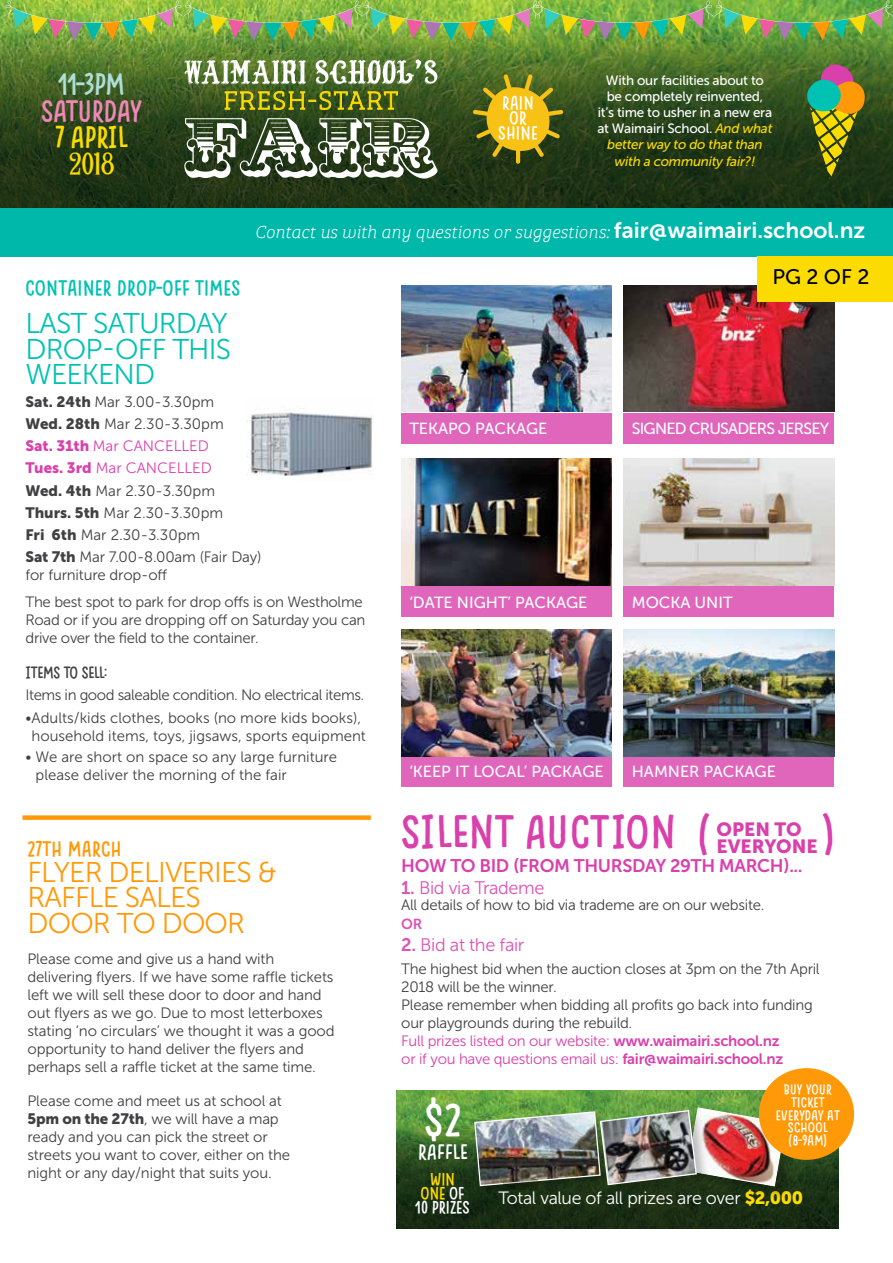
<style>
.page{position:relative;width:893px;height:1263px;background:#fff}
.page>*{position:absolute;margin:0;border:0;box-sizing:border-box;transform-origin:0 0}
.t1{font:45.3px "Something Looks Natural";color:#d940ab}
.t2{font:44.7px "Something Looks Natural";color:#fff}
.t3{font:29.55px "Something Looks Natural";letter-spacing:-.025em;color:#f287b7}
.t4{font:29.55px "Something Looks Natural";color:#b0ded8}
.t5{font:29.55px "Something Looks Natural";letter-spacing:-.025em;color:#fcdb00}
.t6{font:29.55px "Rumble Brave";color:#fcdb00}
.t7{font:28.5px/25.5px "Museo Sans 300";letter-spacing:-.03em;color:#ff9908}
.t8{font:28.5px/25.5px "Museo Sans 300";letter-spacing:-.03em;color:#00c2b3;text-align:justify}
.t9{font:21px "Something Looks Natural";color:#00c2b3}
.t10{font:21px "Something Looks Natural";color:#ff9908}
.t11{font:21px "Something Looks Natural";color:#fff}
.t12{font:21px "Museo Sans 500";color:#000}
.t13{font:19.05px "Museo Sans 900";color:#d940ab}
.t14{font:18.3px/14.9px "Something Looks Natural";color:#fff;text-align:center}
.t15{font:18.15px "Museo Sans 700";letter-spacing:-.02em;color:#d940ab}
.t16{font:18.15px "Museo Sans 300";letter-spacing:-.02em;color:#dd53b3}
.t17{font:italic 18px "Bree Serif Th";letter-spacing:-.005em;color:#fff}
.t18{font:17.7px "Museo Sans 300";letter-spacing:-.02em;color:#fff}
.t19{font:17.1px/14.2px "Something Looks Natural";letter-spacing:-.02em;color:#fff;text-align:center}
.t20{font:16.35px "Something Looks Natural";letter-spacing:-.03em;color:#414042}
.t21{font:16.05px "Museo Sans 500";color:#fff}
.t22{font:16.05px "Museo Sans 500";letter-spacing:-.05em;color:#fff}
.t23{font:15px/18px "Museo Sans 300";letter-spacing:-.01em;color:#414042}
.t24{font:15px "Museo Sans 300";letter-spacing:-.03em;color:#414042}
.t25{font:14.55px "Museo Sans 700";color:#dd53b3}
.t26{font:13.8px/12.8px "Something Looks Natural";color:#fff;text-align:center}
.t27{font:13.5px/16.2px "Museo Sans 500";letter-spacing:-.02em;color:#fff;text-align:center}
.s1{font-style:italic;color:#fcdb00}
.s2{font-family:"Museo Sans 700";font-style:normal;font-size:22.5px}
.s3{font-family:"Museo Sans 900"}
.s4{font-family:"Museo Sans 900";color:#d940ab}
.s5{color:#d940ab}
.s6{font-family:"Museo Sans 700"}
.s7{font-family:"Museo Sans 700";color:#d940ab}
.s8{color:#fcdb00}
.s9{font-family:"Museo Sans 900";color:#fcdb00}
</style>
<div class="page">
<svg style="left:0;top:27px;width:893px;height:181px;background:#344f1e"></svg>
<svg style="left:806px;top:64px;width:59px;height:115px;background:#69742f"></svg>
<svg style="left:184px;top:118px;width:253px;height:61px"></svg>
<svg style="left:225px;top:91px;width:173px;height:19px;background:#777f14"></svg>
<svg style="left:184px;top:59px;width:253px;height:25px"></svg>
<svg style="left:516px;top:116px;width:4px;height:48px"></svg>
<svg style="left:473px;top:74px;width:90px;height:83px;background:#978919"></svg>
<div style="left:0;top:208px;width:893px;height:49px;background:#00b8aa"></div>
<img style="left:4px;top:0;width:889px;height:41px">
<div style="left:401px;top:413px;width:211px;height:30px;background:#e066bc"></div>
<img style="left:401px;top:285px;width:211px;height:127px">
<div style="left:624px;top:413px;width:210px;height:30px;background:#e066bc"></div>
<img style="left:624px;top:285px;width:210px;height:127px">
<div style="left:401px;top:587px;width:211px;height:30px;background:#e066bc"></div>
<img style="left:401px;top:459px;width:211px;height:127px">
<div style="left:624px;top:587px;width:210px;height:30px;background:#e066bc"></div>
<img style="left:624px;top:459px;width:210px;height:127px">
<div style="left:401px;top:756px;width:211px;height:30px;background:#e066bc"></div>
<img style="left:401px;top:629px;width:211px;height:127px">
<div style="left:624px;top:756px;width:210px;height:30px;background:#e066bc"></div>
<img style="left:624px;top:629px;width:210px;height:127px">
<img style="left:248px;top:412px;width:125px;height:64px">
<div style="left:22px;top:815px;width:349px;height:5px;background:#ff9908"></div>
<img style="left:396px;top:1091px;width:369px;height:33px">
<svg style="left:396px;top:1124px;width:443px;height:105px;background:#1e3717"></svg>
<div style="left:474px;top:1111px;width:135px;height:84px;background:#1b3115"></div>
<div style="left:503px;top:1180px;width:35px;height:10px;background:#15260f"></div>
<div style="left:688px;top:1108px;width:111px;height:92px;background:#000;opacity:.25"></div>
<div style="left:599px;top:1109px;width:111px;height:90px;background:#1d3115"></div>
<img style="left:473px;top:1107px;width:313px;height:80px">
<div style="left:759px;top:1068px;width:95px;height:92px;background:#ff9908;border-radius:50%"></div>
<div style="left:758px;top:257px;width:135px;height:45px;background:#fcdb00"></div>
<h3 class="t4" style="left:58px;top:66px;width:69px">11-3PM</h3>
<h3 class="t3" style="left:41px;top:93px;width:103px">SATURDAY</h3>
<h3 class="t5" style="left:55px;top:119px;width:74px">7 APRIL</h3>
<h3 class="t6" style="left:69px;top:146px;width:48px">2018</h3>
<p class="t14" style="left:498px;top:95px;width:41px">RAIN<br>OR<br>SHINE</p>
<p class="t27" style="left:597px;top:72px;width:177px">With our facilities about to be completely reinvented, it’s time to usher in a new era at Waimairi School. <span class="s1">And what better way to do that than with a community fair?!</span></p>
<p class="t17" style="left:255px;top:219px;width:612px">Contact us with any questions or suggestions: <span class="s2">fair@waimairi.school.nz</span></p>
<h3 class="t9" style="left:26px;top:275px;width:217px">CONTAINER DROP-OFF TIMES</h3>
<h3 class="t8" style="left:26px;top:311px;width:207px">LAST SATURDAY DROP-OFF THIS WEEKEND</h3>
<p class="t23" style="left:26px;top:391px;width:238px;line-height:22.2px"><span class="s3">Sat. 24th</span> Mar 3.00-3.30pm<br><span class="s3">Wed. 28th</span> Mar 2.30-3.30pm<br><span class="s4">Sat. 31th</span> <span class="s5">Mar CANCELLED<br></span><span class="s4">Tues. 3rd</span> <span class="s5">Mar CANCELLED<br></span><span class="s3">Wed. 4th</span> Mar 2.30-3.30pm<br><span class="s3">Thurs. 5th</span> Mar 2.30-3.30pm<br><span class="s3">Fri 6th</span> Mar 2.30-3.30pm<br><span class="s3">Sat 7th</span> Mar 7.00-8.00am (Fair Day)</p>
<p class="t23" style="left:26px;top:562px;width:339px;line-height:26.5px">for furniture drop-off<br>The best spot to park for drop offs is on Westholme</p>
<p class="t23" style="left:26px;top:611px;width:341px">Road or if you are dropping off on Saturday you can drive over the field to the container.</p>
<p class="t20" style="left:26px;top:663px;width:83px">ITEMS TO SELL:</p>
<p class="t24" style="left:26px;top:687px;width:340px">Items in good saleable condition. No electrical items.</p>
<p class="t23" style="left:26px;top:709px;width:342px;text-align:center">•Adults/kids clothes, books (no more kids books), household items, toys, jigsaws, sports equipment</p>
<p class="t23" style="left:36px;top:748px;width:303px;text-indent:-10px">• We are short on space so any large furniture please deliver the morning of the fair</p>
<h3 class="t10" style="left:27px;top:836px;width:96px">27TH MARCH</h3>
<h3 class="t7" style="left:27px;top:859px;width:251px">FLYER DELIVERIES &amp;<br>RAFFLE SALES<br>DOOR TO DOOR</h3>
<p class="t23" style="left:27px;top:949px;width:309px">Please come and give us a hand with delivering flyers. If we have some raffle tickets left we will sell these door to door and hand out flyers as we go. Due to most letterboxes stating ‘no circulars’ we thought it was a good opportunity to hand deliver the flyers and perhaps sell a raffle ticket at the same time.</p>
<p class="t23" style="left:27px;top:1092px;width:264px">Please come and meet us at school at <span class="s3">5pm on the 27th</span>, we will have a map ready and you can pick the street or streets you want to cover, either on the night or any day/night that suits you.</p>
<h3 class="t12" style="left:772px;top:265px;width:99px">PG 2 OF 2</h3>
<p class="t21" style="left:409px;top:420px;width:140px">TEKAPO PACKAGE</p>
<p class="t22" style="left:632px;top:420px;width:199px">SIGNED CRUSADERS JERSEY</p>
<p class="t21" style="left:409px;top:593px;width:180px">‘DATE NIGHT’ PACKAGE</p>
<p class="t21" style="left:632px;top:593px;width:102px">MOCKA UNIT</p>
<p class="t21" style="left:409px;top:763px;width:196px">‘KEEP IT LOCAL’ PACKAGE</p>
<p class="t21" style="left:632px;top:763px;width:146px">HAMNER PACKAGE</p>
<h1 class="t1" style="left:401px;top:804px;width:276px">SILENT AUCTION</h1>
<p class="t15" style="left:401px;top:856px;width:403px">HOW TO BID (FROM THURSDAY 29TH MARCH)...</p>
<p class="t16" style="left:401px;top:878px;width:145px"><span class="s6">1.</span> Bid via Trademe</p>
<p class="t23" style="left:401px;top:896px;width:365px">All details of how to bid via trademe are on our website.</p>
<p class="t25" style="left:401px;top:916px;width:23px">OR</p>
<p class="t16" style="left:401px;top:934px;width:125px"><span class="s6">2.</span> Bid at the fair</p>
<p class="t23" style="left:401px;top:960px;width:420px">The highest bid when the auction closes at 3pm on the 7th April 2018 will be the winner.<br>Please remember when bidding all profits go back into funding our playgrounds during the rebuild.<br><span class="s5">Full prizes listed on our website:</span> <span class="s7">www.waimairi.school.nz<br></span><span class="s5">or if you have questions email us:</span> <span class="s7">fair@waimairi.school.nz</span></p>
<h1 class="t1" style="left:697px;top:806px;width:14px">(</h1>
<p class="t13" style="left:716px;top:819px;width:87px">OPEN TO</p>
<p class="t13" style="left:716px;top:835px;width:103px">EVERYONE</p>
<h2 class="t2" style="left:424px;top:1092px;width:39px">$2</h2>
<h3 class="t11" style="left:418px;top:1139px;width:51px">RAFFLE</h3>
<p class="t19" style="left:415px;top:1171px;width:56px"><span class="s8">WIN<br>ONE</span> OF<br>10 PRIZES</p>
<p class="t26" style="left:776px;top:1082px;width:66px">BUY YOUR<br>TICKET<br>EVERYDAY AT<br>SCHOOL (8-9AM)</p>
<p class="t18" style="left:498px;top:1189px;width:306px">Total value of all prizes are over <span class="s9">$2,000</span></p>
</div>
